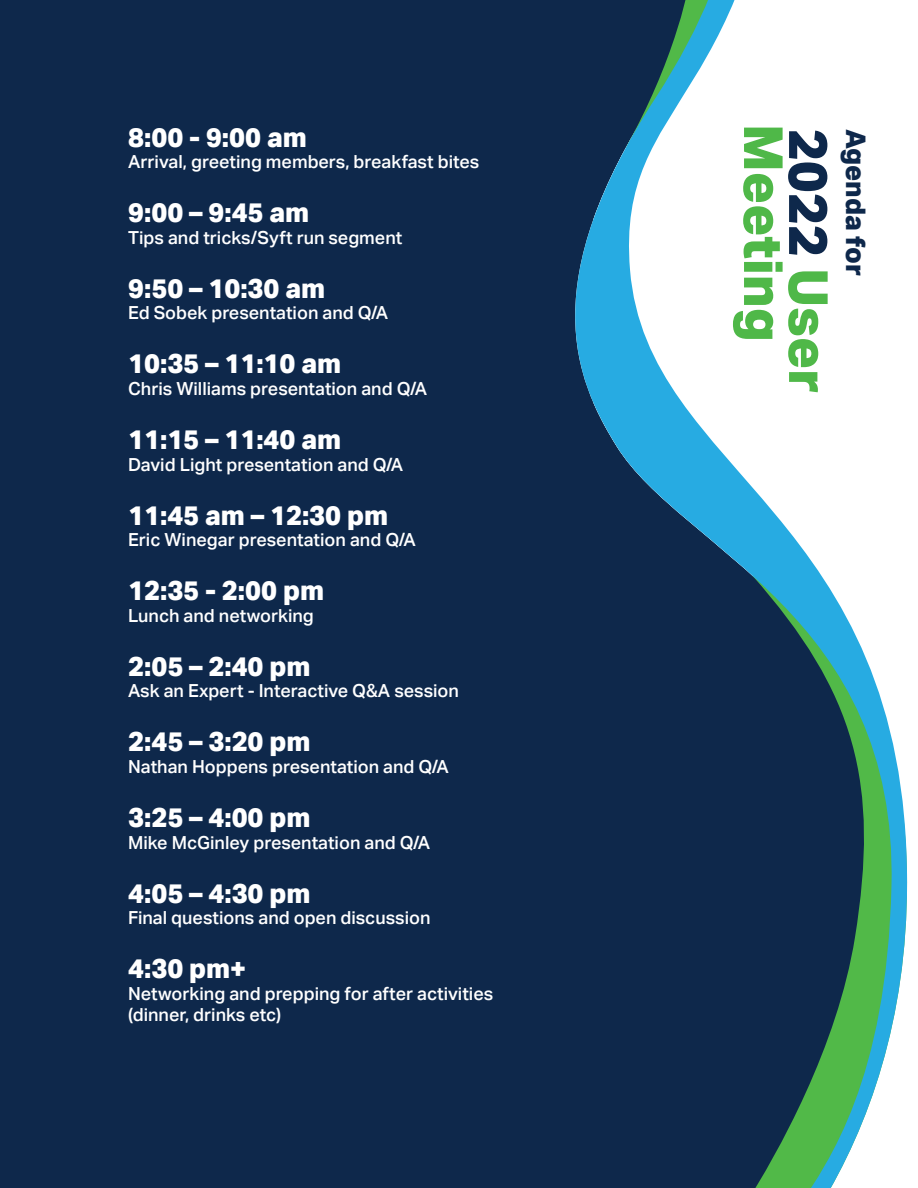
<style>
.page{position:relative;width:918px;height:1188px;background:#0e284b}
.page>*{position:absolute;margin:0;border:0;box-sizing:border-box;transform-origin:0 0}
.t1{font:800 54px "Aktiv Grotesk";color:#0e284b}
.t2{font:800 54px "Aktiv Grotesk";color:#4fb848}
.t3{font:800 27px "Aktiv Grotesk";color:#fff}
.t4{font:800 27px "Aktiv Grotesk";letter-spacing:-.005em;color:#0e284b}
.t5{font:500 18px/21.6px "Aktiv Grotesk";color:#fff}
.s1{color:#4fb848}
</style>
<div class="page">
<div style="left:907px;top:0;width:11px;height:1188px;background:#fff"></div>
<svg style="left:575px;top:0;width:332px;height:1188px"></svg>
<h2 class="t3" style="left:128px;top:120px;width:180px">8:00 - 9:00 am</h2>
<p class="t5" style="left:128px;top:151px;width:353px">Arrival, greeting members, breakfast bites</p>
<h2 class="t3" style="left:128px;top:195px;width:183px">9:00 – 9:45 am</h2>
<p class="t5" style="left:128px;top:227px;width:276px">Tips and tricks/Syft run segment</p>
<h2 class="t3" style="left:128px;top:271px;width:199px">9:50 – 10:30 am</h2>
<p class="t5" style="left:128px;top:302px;width:262px">Ed Sobek presentation and Q/A</p>
<h2 class="t3" style="left:128px;top:347px;width:215px">10:35 – 11:10 am</h2>
<p class="t5" style="left:128px;top:378px;width:300px">Chris Williams presentation and Q/A</p>
<h2 class="t3" style="left:128px;top:422px;width:215px">11:15 – 11:40 am</h2>
<p class="t5" style="left:128px;top:454px;width:277px">David Light presentation and Q/A</p>
<h2 class="t3" style="left:128px;top:498px;width:262px">11:45 am – 12:30 pm</h2>
<p class="t5" style="left:128px;top:529px;width:289px">Eric Winegar presentation and Q/A</p>
<h2 class="t3" style="left:128px;top:573px;width:197px">12:35 - 2:00 pm</h2>
<p class="t5" style="left:128px;top:605px;width:187px">Lunch and networking</p>
<h2 class="t3" style="left:128px;top:649px;width:184px">2:05 – 2:40 pm</h2>
<p class="t5" style="left:128px;top:680px;width:332px">Ask an Expert - Interactive Q&amp;A session</p>
<h2 class="t3" style="left:128px;top:725px;width:184px">2:45 – 3:20 pm</h2>
<p class="t5" style="left:128px;top:756px;width:322px">Nathan Hoppens presentation and Q/A</p>
<h2 class="t3" style="left:128px;top:800px;width:184px">3:25 – 4:00 pm</h2>
<p class="t5" style="left:128px;top:832px;width:304px">Mike McGinley presentation and Q/A</p>
<h2 class="t3" style="left:128px;top:876px;width:184px">4:05 – 4:30 pm</h2>
<p class="t5" style="left:128px;top:907px;width:304px">Final questions and open discussion</p>
<h2 class="t3" style="left:128px;top:951px;width:120px">4:30 pm+</h2>
<p class="t5" style="left:128px;top:983px;width:367px">Networking and prepping for after activities (dinner, drinks etc)</p>
<h1 class="t2" style="left:798px;top:124px;width:219px;rotate:90deg">Meeting</h1>
<h1 class="t1" style="left:843px;top:129px;width:266px;rotate:90deg">2022 <span class="s1">User</span></h1>
<h2 class="t4" style="left:873px;top:129px;width:149px;rotate:90deg">Agenda for</h2>
</div>
